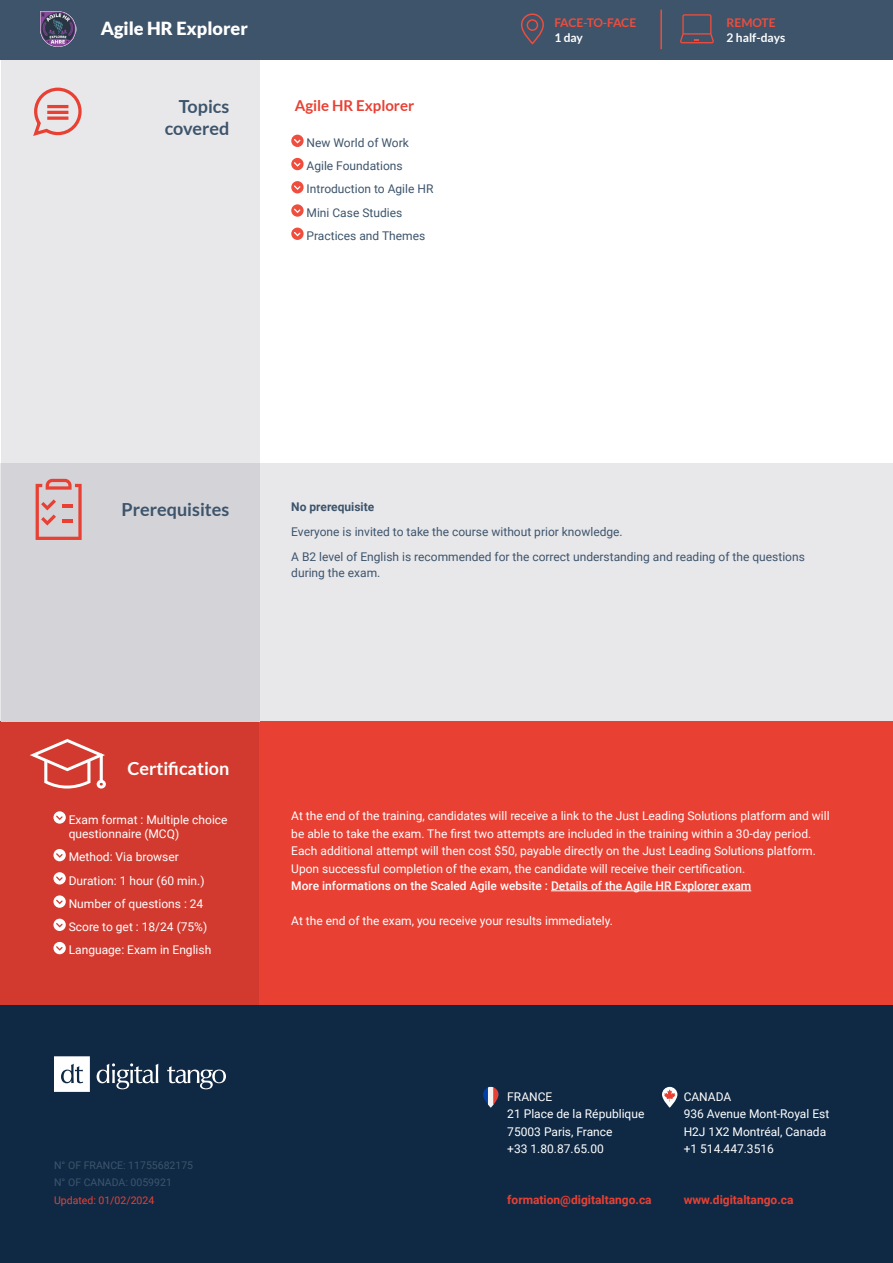
<style>
.page{position:relative;width:893px;height:1263px;background:#fff}
.page>*{position:absolute;margin:0;border:0;box-sizing:border-box;transform-origin:0 0}
.t1{font:900 18.15px "Lato";color:#fff}
.t2{font:700 18px/21.6px "Lato";color:#3d546b;text-align:right}
.t3{font:700 18px "Lato";color:#fff}
.t4{font:700 15px "Lato";color:#e84033}
.Liste_à_puces_DT{font:12px/17.4px "Roboto";color:#fff}
.Liste_à_puces_DT-2{font:12px/16.5px "Roboto";color:#3d546b}
.t5{font:500 12px "Roboto";color:#fff}
.Liste_à_puces_DT-3{font:700 12px "Roboto";color:#e84033}
.t6{font:700 12px "Lato";letter-spacing:-.015em;color:#ef4d3d}
.t7{font:700 12px "Roboto";color:#3d546b}
.t8{font:700 12px "Lato";color:#fff}
.t9{font:10.5px "Roboto";color:#3d546b}
.t10{font:10.5px "Roboto";color:#e84033}
</style>
<div class="page">
<div style="left:0;top:721px;width:893px;height:541px;background:#e84033"></div>
<div style="left:1px;top:1px;width:259px;height:720px;background:#e8e8eb"></div>
<div style="left:0;top:721px;width:259px;height:285px;background:#d33a2f"></div>
<div style="left:1px;top:463px;width:892px;height:258px;background:linear-gradient(to right,#d5d5da,#efeff1)"></div>
<svg style="left:291px;top:135px;width:13px;height:12px"></svg>
<svg style="left:291px;top:158px;width:13px;height:12px"></svg>
<svg style="left:291px;top:181px;width:13px;height:12px"></svg>
<svg style="left:291px;top:204px;width:13px;height:13px"></svg>
<svg style="left:291px;top:228px;width:13px;height:12px"></svg>
<svg style="left:53px;top:811px;width:13px;height:13px"></svg>
<svg style="left:53px;top:849px;width:13px;height:12px"></svg>
<svg style="left:53px;top:872px;width:13px;height:12px"></svg>
<svg style="left:53px;top:895px;width:13px;height:13px"></svg>
<svg style="left:53px;top:919px;width:13px;height:12px"></svg>
<svg style="left:53px;top:942px;width:13px;height:12px"></svg>
<svg style="left:33px;top:87px;width:49px;height:49px"></svg>
<div style="left:0;top:0;width:893px;height:60px;background:#3d546b"></div>
<svg style="left:36px;top:479px;width:46px;height:61px;background:#d9a4a4"></svg>
<svg style="left:30px;top:739px;width:76px;height:49px"></svg>
<div style="left:0;top:1006px;width:893px;height:257px;background:#0f2945"></div>
<svg style="left:97px;top:1063px;width:61px;height:26px"></svg>
<svg style="left:167px;top:1066px;width:59px;height:23px"></svg>
<svg style="left:54px;top:1056px;width:36px;height:36px"></svg>
<svg style="left:662px;top:1087px;width:15px;height:21px"></svg>
<svg style="left:664px;top:1089px;width:11px;height:12px"></svg>
<svg style="left:483px;top:1087px;width:15px;height:21px"></svg>
<svg style="left:488px;top:1087px;width:10px;height:21px"></svg>
<hr style="left:551px;top:890px;width:200px;height:1px;background:#fff">
<svg style="left:520px;top:13px;width:24px;height:32px"></svg>
<svg style="left:680px;top:14px;width:34px;height:29px"></svg>
<hr style="left:660px;top:10px;width:2px;height:39px;background:#ef4d3d">
<img style="left:40px;top:11px;width:37px;height:36px">
<h1 class="t1" style="left:101px;top:18px;width:149px">Agile HR Explorer</h1>
<h3 class="t2" style="left:165px;top:95px;width:66px">Topics covered</h3>
<h4 class="t4" style="left:295px;top:97px;width:121px">Agile HR Explorer</h4>
<p class="Liste_à_puces_DT-2" style="left:307px;top:134px;width:104px">New World of Work</p>
<p class="Liste_à_puces_DT-2" style="left:307px;top:157px;width:98px">Agile Foundations</p>
<p class="Liste_à_puces_DT-2" style="left:307px;top:180px;width:128px">Introduction to Agile HR</p>
<p class="Liste_à_puces_DT-2" style="left:307px;top:204px;width:97px">Mini Case Studies</p>
<p class="Liste_à_puces_DT-2" style="left:307px;top:227px;width:120px">Practices and Themes</p>
<p class="t6" style="left:554px;top:16px;width:83px">FACE-TO-FACE</p>
<p class="t6" style="left:727px;top:16px;width:51px">REMOTE</p>
<p class="t8" style="left:554px;top:31px;width:30px">1 day</p>
<p class="t8" style="left:727px;top:31px;width:60px">2 half-days</p>
<h3 class="t2" style="left:122px;top:499px;width:109px">Prerequisites</h3>
<p class="t7" style="left:291px;top:498px;width:85px">No prerequisite</p>
<p class="Liste_à_puces_DT-2" style="left:291px;top:523px;width:333px">Everyone is invited to take the course without prior knowledge.</p>
<p class="Liste_à_puces_DT-2" style="left:291px;top:548px;width:515px">A B2 level of English is recommended for the correct understanding and reading of the questions during the exam.</p>
<h3 class="t3" style="left:127px;top:758px;width:103px">Certification</h3>
<p class="Liste_à_puces_DT" style="left:69px;top:812px;width:160px;line-height:14.4px">Exam format : Multiple choice questionnaire (MCQ)</p>
<p class="Liste_à_puces_DT" style="left:69px;top:848px;width:112px">Method: Via browser</p>
<p class="Liste_à_puces_DT" style="left:69px;top:871px;width:137px">Duration: 1 hour (60 min.)</p>
<p class="Liste_à_puces_DT" style="left:69px;top:894px;width:136px">Number of questions : 24</p>
<p class="Liste_à_puces_DT" style="left:69px;top:917px;width:140px">Score to get : 18/24 (75%)</p>
<p class="Liste_à_puces_DT" style="left:69px;top:941px;width:144px">Language: Exam in English</p>
<p class="Liste_à_puces_DT" style="left:291px;top:807px;width:540px">At the end of the training, candidates will receive a link to the Just Leading Solutions platform and will be able to take the exam. The first two attempts are included in the training within a 30-day period.<br>Each additional attempt will then cost $50, payable directly on the Just Leading Solutions platform.</p>
<p class="Liste_à_puces_DT" style="left:291px;top:859px;width:455px">Upon successful completion of the exam, the candidate will receive their certification.</p>
<p class="t5" style="left:291px;top:877px;width:461px">More informations on the Scaled Agile website : Details of the Agile HR Explorer exam</p>
<p class="Liste_à_puces_DT" style="left:291px;top:911px;width:323px">At the end of the exam, you receive your results immediately.</p>
<p class="Liste_à_puces_DT" style="left:507px;top:1087px;width:47px">FRANCE</p>
<p class="Liste_à_puces_DT" style="left:507px;top:1105px;width:139px">21 Place de la République</p>
<p class="Liste_à_puces_DT" style="left:507px;top:1122px;width:107px">75003 Paris, France</p>
<p class="Liste_à_puces_DT" style="left:507px;top:1140px;width:98px">+33 1.80.87.65.00</p>
<p class="Liste_à_puces_DT" style="left:684px;top:1087px;width:49px">CANADA</p>
<p class="Liste_à_puces_DT" style="left:684px;top:1105px;width:147px">936 Avenue Mont-Royal Est</p>
<p class="Liste_à_puces_DT" style="left:684px;top:1122px;width:144px">H2J 1X2 Montréal, Canada</p>
<p class="Liste_à_puces_DT" style="left:684px;top:1140px;width:92px">+1 514.447.3516</p>
<p class="t9" style="left:54px;top:1157px;width:141px">N° OF FRANCE: 11755682175</p>
<p class="t9" style="left:54px;top:1175px;width:119px">N° OF CANADA: 0059921</p>
<p class="t10" style="left:54px;top:1192px;width:102px">Updated: 01/02/2024</p>
<p class="Liste_à_puces_DT-3" style="left:507px;top:1191px;width:146px">formation@digitaltango.ca</p>
<p class="Liste_à_puces_DT-3" style="left:684px;top:1191px;width:111px">www.digitaltango.ca</p>
</div>
